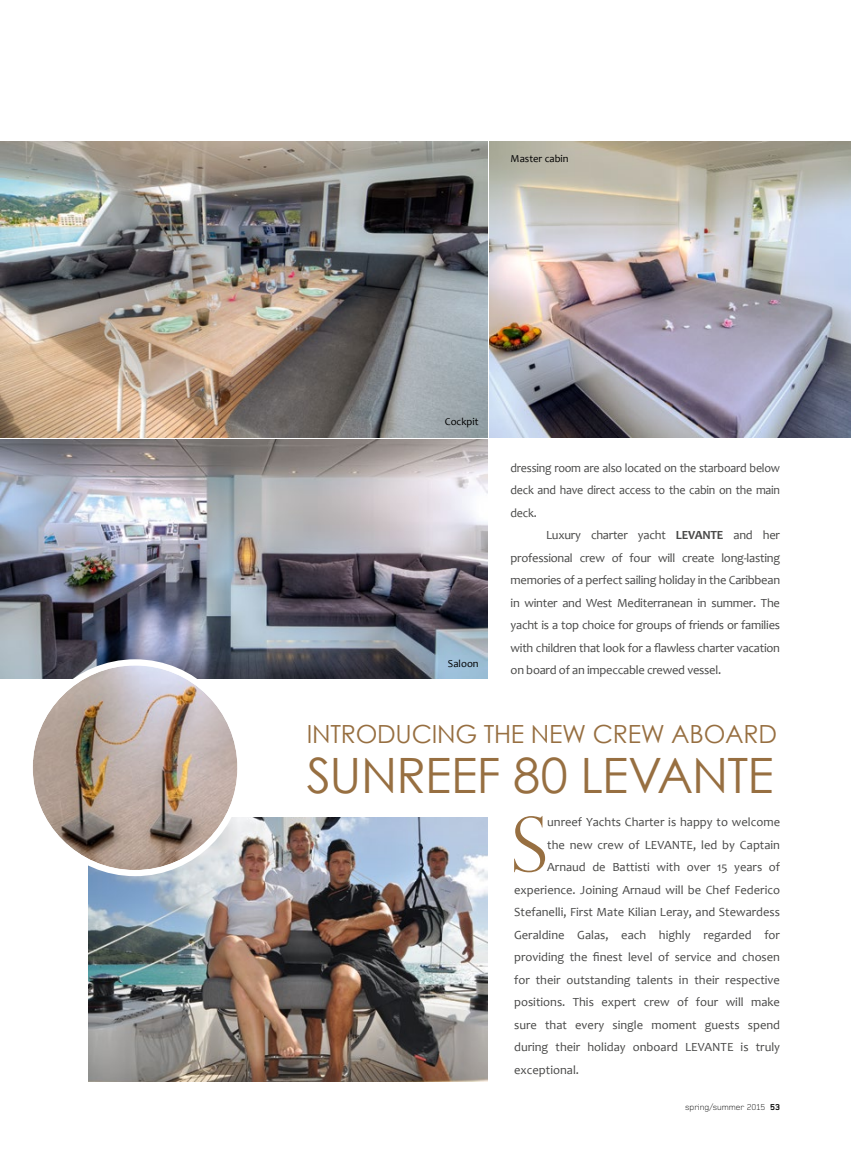
<style>
.page{position:relative;width:851px;height:1152px;background:#fff}
.page>*{position:absolute;margin:0;border:0;box-sizing:border-box;transform-origin:0 0}
.t1{font:300 75.12px "Perpetua Titling";color:#976f41}
.t2{font:48.75px "Century Gothic";letter-spacing:-.015em;color:#976f41}
.t3{font:25px "Century Gothic";letter-spacing:-.01em;color:#976f41}
.t4{font:12.5px/22.5px "Candara";color:#484847;text-align:justify}
.t5{font:12.5px/22.5px "Candara";color:#484847;text-align:justify;scale:.96 1}
.t6{font:10.62px "Candara";color:#000}
.t7{font:300 8.75px "Foundry Monoline PL";color:#000}
.s1{font-weight:700}
</style>
<div class="page">
<img style="left:89px;top:817px;width:398px;height:264px">
<img style="left:489px;top:142px;width:361px;height:295px">
<img style="left:0;top:142px;width:487px;height:295px">
<img style="left:0;top:439px;width:487px;height:240px">
<div style="left:30px;top:662px;width:210px;height:211px;background:#fff;border-radius:50%"></div>
<img style="left:33px;top:665px;width:204px;height:205px;border-radius:102px">
<div style="left:27px;top:659px;width:216px;height:217px;border:6px solid #fff;border-radius:50%"></div>
<p class="t6" style="left:510px;top:152px;width:60px">Master cabin</p>
<p class="t6" style="left:445px;top:415px;width:35px">Cockpit</p>
<p class="t6" style="left:448px;top:657px;width:32px">Saloon</p>
<p class="t5" style="left:510px;top:456px;width:282px">dressing room are also located on the starboard below deck and have direct access to the cabin on the main deck.</p>
<p class="t4" style="left:510px;top:524px;width:271px;text-indent:35px">Luxury charter yacht <span class="s1">LEVANTE</span> and her professional crew of four will create long-lasting memories of a perfect sailing holiday in the Caribbean in winter and West Mediterranean in summer. The yacht is a top choice for groups of friends or families with children that look for a flawless charter vacation on board of an impeccable crewed vessel.</p>
<h3 class="t3" style="left:306px;top:716px;width:471px">INTRODUCING THE NEW CREW ABOARD</h3>
<h2 class="t2" style="left:306px;top:741px;width:468px">SUNREEF 80 LEVANTE</h2>
<h1 class="t1" style="left:512px;top:799px;width:37px">S</h1>
<p class="t4" style="left:547px;top:810px;width:234px">unreef Yachts Charter is happy to welcome</p>
<p class="t4" style="left:547px;top:833px;width:234px">the new crew of LEVANTE, led by Captain</p>
<p class="t4" style="left:547px;top:855px;width:234px">Arnaud de Battisti with over 15 years of</p>
<p class="t4" style="left:514px;top:878px;width:267px">experience. Joining Arnaud will be Chef Federico</p>
<p class="t4" style="left:514px;top:900px;width:267px">Stefanelli, First Mate Kilian Leray, and Stewardess</p>
<p class="t4" style="left:514px;top:923px;width:267px">Geraldine Galas, each highly regarded for</p>
<p class="t4" style="left:514px;top:945px;width:267px">providing the finest level of service and chosen</p>
<p class="t4" style="left:514px;top:968px;width:267px">for their outstanding talents in their respective</p>
<p class="t4" style="left:514px;top:990px;width:267px">positions. This expert crew of four will make</p>
<p class="t4" style="left:514px;top:1013px;width:267px">sure that every single moment guests spend</p>
<p class="t4" style="left:514px;top:1035px;width:267px">during their holiday onboard LEVANTE is truly</p>
<p class="t4" style="left:514px;top:1058px;width:66px">exceptional.</p>
<p class="t7" style="left:685px;top:1102px;width:96px">spring/summer 2015 <span class="s1">53</span></p>
</div>
